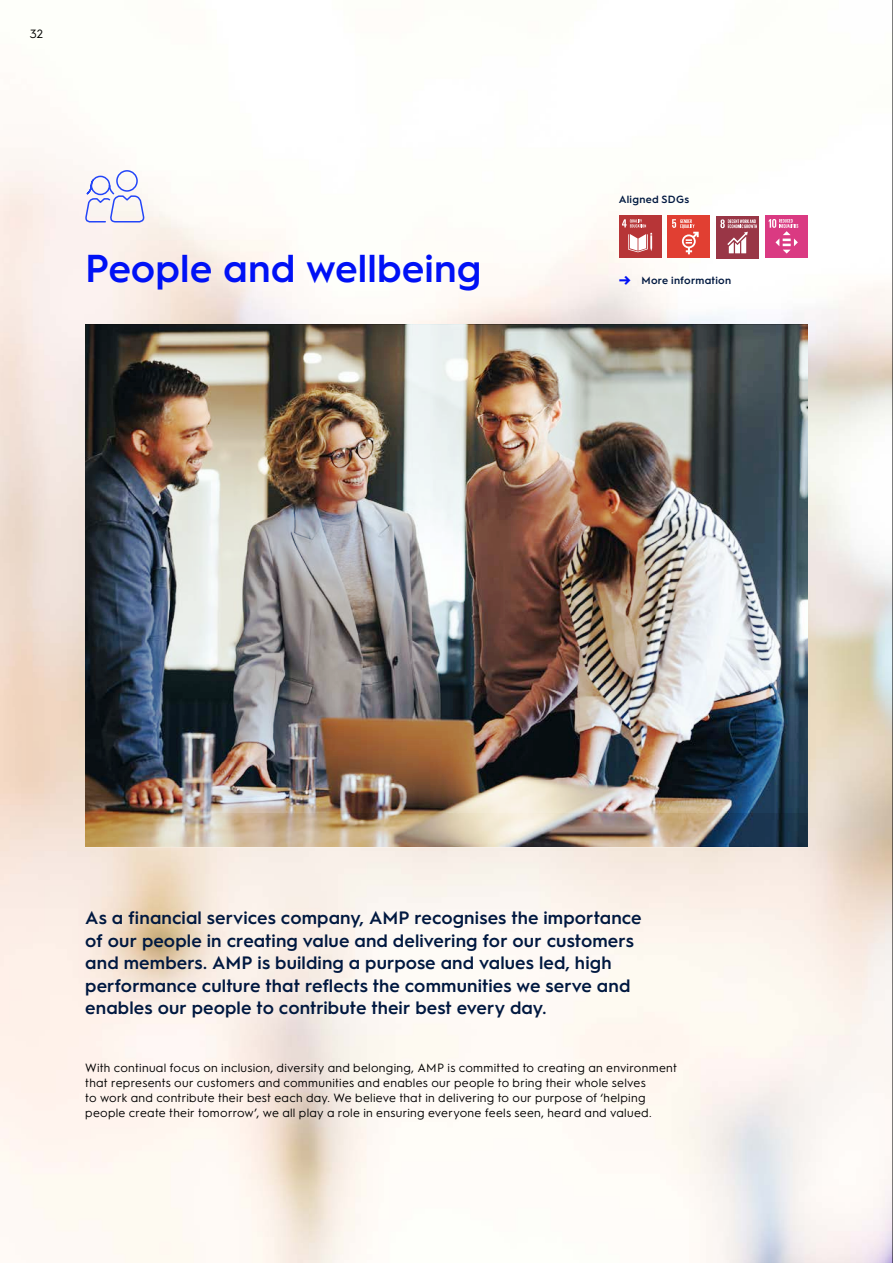
<style>
.page{position:relative;width:893px;height:1263px;background:#fff}
.page>*{position:absolute;margin:0;border:0;box-sizing:border-box;transform-origin:0 0}
.t1{font:600 39px "Hurme Geometric Sans 1";color:#0011f5}
.t2{font:600 18px/22.5px "Hurme Geometric Sans 1";letter-spacing:.005em;color:#001840}
.t3{font:12px/15px "Hurme Geometric Sans 1";letter-spacing:.02em;color:#000}
.t4{font:600 10.5px "Hurme Geometric Sans 1";letter-spacing:.025em;color:#001840}
.s1{font-size:18px;color:#0011f5}
</style>
<div class="page">
<img style="left:0;top:147px;width:892px;height:1116px">
<div style="left:716px;top:216px;width:43px;height:42px;background:#993646"></div>
<svg style="left:720px;top:219px;width:37px;height:34px"></svg>
<div style="left:668px;top:216px;width:42px;height:42px;background:#e13f32"></div>
<svg style="left:672px;top:219px;width:27px;height:35px"></svg>
<div style="left:765px;top:216px;width:43px;height:42px;background:#da3a82"></div>
<svg style="left:769px;top:219px;width:29px;height:35px"></svg>
<div style="left:619px;top:216px;width:42px;height:42px;background:#b73537"></div>
<svg style="left:622px;top:219px;width:30px;height:33px"></svg>
<svg style="left:85px;top:169px;width:59px;height:54px"></svg>
<img style="left:85px;top:812px;width:723px;height:36px">
<img style="left:85px;top:325px;width:723px;height:487px">
<hr style="left:892px;top:0;width:1px;height:1263px;background:#000">
<p class="t3" style="left:30px;top:26px;width:15px">32</p>
<h1 class="t1" style="left:85px;top:241px;width:398px">People and wellbeing</h1>
<p class="t4" style="left:619px;top:192px;width:72px">Aligned SDGs</p>
<p class="t4" style="left:619px;top:273px;width:114px"><span class="s1">→</span> More information</p>
<p class="t2" style="left:85px;top:905px;width:558px">As a financial services company, AMP recognises the importance of our people in creating value and delivering for our customers and members. AMP is building a purpose and values led, high performance culture that reflects the communities we serve and enables our people to contribute their best every day.</p>
<p class="t3" style="left:85px;top:1059px;width:593px">With continual focus on inclusion, diversity and belonging, AMP is committed to creating an environment that represents our customers and communities and enables our people to bring their whole selves<br>to work and contribute their best each day. We believe that in delivering to our purpose of ‘helping people create their tomorrow’, we all play a role in ensuring everyone feels seen, heard and valued.</p>
</div>
